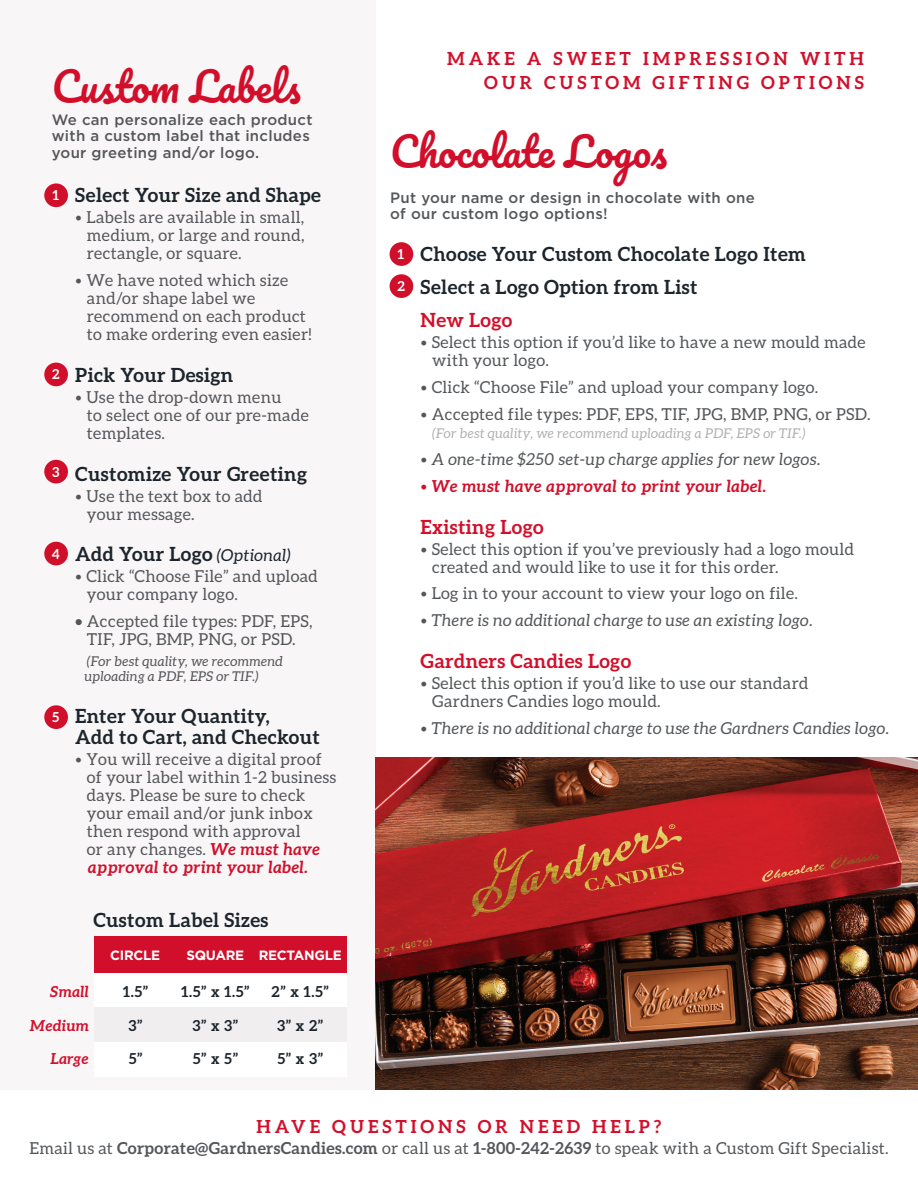
<style>
.page{position:relative;width:918px;height:1188px;background:#fff}
.page>*{position:absolute;margin:0;border:0;box-sizing:border-box;transform-origin:0 0}
.t1{font:40.5px "Pacifico";color:#d20f2b}
.t2{font:700 19.5px/21px "Aleo";letter-spacing:.02em;color:#1c252c}
.t3{font:700 19.5px "Aleo";letter-spacing:.02em;color:#d20f2b}
.t4{font:700 18px/24px "Aleo";letter-spacing:.22em;color:#d20f2b;text-align:right}
.t5{font:16.5px/18px "Aleo";letter-spacing:.02em;color:#54575a}
.t6{font:italic 16.5px "Aleo";letter-spacing:.02em;color:#54575a}
.t7{font:italic 700 16.5px "Aleo";letter-spacing:.02em;color:#d20f2b}
.t8{font:700 15.15px "Aleo";color:#1c252c}
.t9{font:italic 700 15.15px "Aleo";letter-spacing:.02em;color:#d20f2b}
.t10{font:500 15px/16.5px "Gotham";letter-spacing:.02em;color:#54575a}
.t11{font:700 13.65px "Aleo";color:#fff}
.t12{font:italic 13.5px "Aleo";letter-spacing:.02em;color:#b2b2b2}
.t13{font:italic 13.5px/15px "Aleo";letter-spacing:.02em;color:#54575a}
.t14{font:700 13.5px "Gotham";letter-spacing:-.02em;color:#fff}
.s1{font-weight:300}
.s2{font-weight:400;font-style:italic;font-size:16.5px}
.s3{font-weight:700;font-style:italic;color:#d20f2b}
.s4{font-weight:300;font-style:normal}
.s5{font-weight:700}
</style>
<div class="page">
<div style="left:0;top:0;width:375px;height:1090px;background:#f9f6f7"></div>
<div style="left:390px;top:242px;width:23px;height:24px;background:#d20f2b;border-radius:50%"></div>
<div style="left:390px;top:274px;width:23px;height:24px;background:#d20f2b;border-radius:50%"></div>
<div style="left:44px;top:183px;width:24px;height:24px;background:#d20f2b;border-radius:50%"></div>
<div style="left:44px;top:363px;width:24px;height:23px;background:#d20f2b;border-radius:50%"></div>
<div style="left:44px;top:460px;width:24px;height:23px;background:#d20f2b;border-radius:50%"></div>
<div style="left:44px;top:542px;width:24px;height:23px;background:#d20f2b;border-radius:50%"></div>
<div style="left:44px;top:705px;width:24px;height:24px;background:#d20f2b;border-radius:50%"></div>
<div style="left:94px;top:973px;width:252px;height:104px;background:#fff"></div>
<div style="left:94px;top:1007px;width:252px;height:35px;background:#f1eeef"></div>
<div style="left:94px;top:936px;width:252px;height:37px;background:#d20f2b"></div>
<img style="left:375px;top:757px;width:543px;height:333px">
<p class="t1" style="left:52px;top:65px;width:251px">Custom Labels</p>
<p class="t10" style="left:52px;top:111px;width:262px">We can personalize each product with a custom label that includes your greeting and/or logo.</p>
<p class="t2" style="left:75px;top:184px;width:247px">Select Your Size and Shape</p>
<p class="t5" style="left:87px;top:208px;width:219px;text-align:justify;text-indent:-12px"><span class="s1">•</span> Labels are available in small, medium, or large and round, rectangle, or square.</p>
<p class="t5" style="left:87px;top:271px;width:226px;text-indent:-12px"><span class="s1">•</span> We have noted which size and/or shape label we recommend on each product to make ordering even easier!</p>
<p class="t2" style="left:75px;top:364px;width:160px">Pick Your Design</p>
<p class="t5" style="left:87px;top:388px;width:223px;text-indent:-12px"><span class="s1">•</span> Use the drop-down menu<br>to select one of our pre-made templates.</p>
<p class="t2" style="left:75px;top:463px;width:233px">Customize Your Greeting</p>
<p class="t5" style="left:87px;top:486px;width:177px;text-indent:-12px"><span class="s1">•</span> Use the text box to add your message.</p>
<p class="t2" style="left:75px;top:544px;width:217px">Add Your Logo <span class="s2">(Optional)</span></p>
<p class="t5" style="left:87px;top:567px;width:232px;text-indent:-12px"><span class="s1">•</span> Click “Choose File” and upload your company logo.</p>
<p class="t5" style="left:75px;top:612px;width:239px;text-align:center">• Accepted file types: PDF, EPS,<br>TIF, JPG, BMP, PNG, or PSD.</p>
<p class="t13" style="left:85px;top:654px;width:200px">(For best quality, we recommend uploading a PDF, EPS or TIF.)</p>
<p class="t2" style="left:75px;top:705px;width:246px">Enter Your Quantity,<br>Add to Cart, and Checkout</p>
<p class="t5" style="left:75px;top:750px;width:248px"><span class="s1">•</span> You will receive a digital proof</p>
<p class="t5" style="left:87px;top:768px;width:251px">of your label within 1-2 business days. Please be sure to check your email and/or junk inbox then respond with approval<br>or any changes. <span class="s3">We must have approval to print your label.</span></p>
<p class="t11" style="left:53px;top:187px;width:8px">1</p>
<p class="t11" style="left:52px;top:367px;width:9px">2</p>
<p class="t11" style="left:52px;top:464px;width:9px">3</p>
<p class="t11" style="left:52px;top:546px;width:10px">4</p>
<p class="t11" style="left:52px;top:709px;width:9px">5</p>
<p class="t2" style="left:93px;top:909px;width:176px">Custom Label Sizes</p>
<p class="t9" style="left:50px;top:983px;width:40px">Small</p>
<p class="t9" style="left:29px;top:1017px;width:61px">Medium</p>
<p class="t9" style="left:50px;top:1050px;width:40px">Large</p>
<p class="t14" style="left:110px;top:946px;width:52px">CIRCLE</p>
<p class="t8" style="left:123px;top:983px;width:27px">1.5”</p>
<p class="t8" style="left:129px;top:1017px;width:15px">3”</p>
<p class="t8" style="left:129px;top:1050px;width:15px">5”</p>
<p class="t14" style="left:186px;top:946px;width:59px">SQUARE</p>
<p class="t14" style="left:259px;top:946px;width:85px">RECTANGLE</p>
<p class="t8" style="left:181px;top:983px;width:70px">1.5” x 1.5”</p>
<p class="t8" style="left:192px;top:1017px;width:47px">3” x 3”</p>
<p class="t8" style="left:193px;top:1050px;width:47px">5” x 5”</p>
<p class="t8" style="left:272px;top:983px;width:59px">2” x 1.5”</p>
<p class="t8" style="left:277px;top:1017px;width:47px">3” x 2”</p>
<p class="t8" style="left:277px;top:1050px;width:47px">5” x 3”</p>
<p class="t4" style="left:447px;top:47px;width:418px">MAKE A SWEET IMPRESSION WITH<br>OUR CUSTOM GIFTING OPTIONS</p>
<p class="t1" style="left:390px;top:131px;width:279px">Chocolate Logos</p>
<p class="t10" style="left:390px;top:189px;width:366px">Put your name or design in chocolate with one of our custom logo options!</p>
<p class="t11" style="left:398px;top:246px;width:8px">1</p>
<p class="t11" style="left:397px;top:278px;width:9px">2</p>
<p class="t2" style="left:421px;top:243px;width:387px">Choose Your Custom Chocolate Logo Item</p>
<p class="t2" style="left:421px;top:276px;width:278px">Select a Logo Option from List</p>
<p class="t3" style="left:421px;top:309px;width:93px">New Logo</p>
<p class="t5" style="left:432px;top:333px;width:435px;text-indent:-12px"><span class="s1">•</span> Select this option if you’d like to have a new mould made with your logo.</p>
<p class="t5" style="left:421px;top:378px;width:399px"><span class="s1">•</span> Click “Choose File” and upload your company logo.</p>
<p class="t5" style="left:421px;top:405px;width:451px"><span class="s1">•</span> Accepted file types: PDF, EPS, TIF, JPG, BMP, PNG, or PSD.</p>
<p class="t12" style="left:432px;top:425px;width:375px">(For best quality, we recommend uploading a PDF, EPS or TIF.)</p>
<p class="t6" style="left:421px;top:450px;width:402px"><span class="s4">•</span> A one-time $250 set-up charge applies for new logos.</p>
<p class="t7" style="left:421px;top:476px;width:347px"><span class="s4">•</span> We must have approval to print your label.</p>
<p class="t3" style="left:421px;top:515px;width:125px">Existing Logo</p>
<p class="t5" style="left:432px;top:540px;width:423px;text-indent:-12px"><span class="s1">•</span> Select this option if you’ve previously had a logo mould created and would like to use it for this order.</p>
<p class="t5" style="left:421px;top:584px;width:379px"><span class="s1">•</span> Log in to your account to view your logo on file.</p>
<p class="t6" style="left:421px;top:611px;width:394px"><span class="s4">•</span> There is no additional charge to use an existing logo.</p>
<p class="t3" style="left:421px;top:650px;width:212px">Gardners Candies Logo</p>
<p class="t5" style="left:432px;top:674px;width:378px;text-indent:-12px"><span class="s1">•</span> Select this option if you’d like to use our standard<br>Gardners Candies logo mould.</p>
<p class="t6" style="left:421px;top:719px;width:470px"><span class="s4">•</span> There is no additional charge to use the Gardners Candies logo.</p>
<p class="t4" style="left:257px;top:1114px;width:406px">HAVE QUESTIONS OR NEED HELP?</p>
<p class="t5" style="left:29px;top:1139px;width:861px">Email us at <span class="s5">Corporate@GardnersCandies.com</span> or call us at <span class="s5">1-800-242-2639</span> to speak with a Custom Gift Specialist.</p>
</div>
